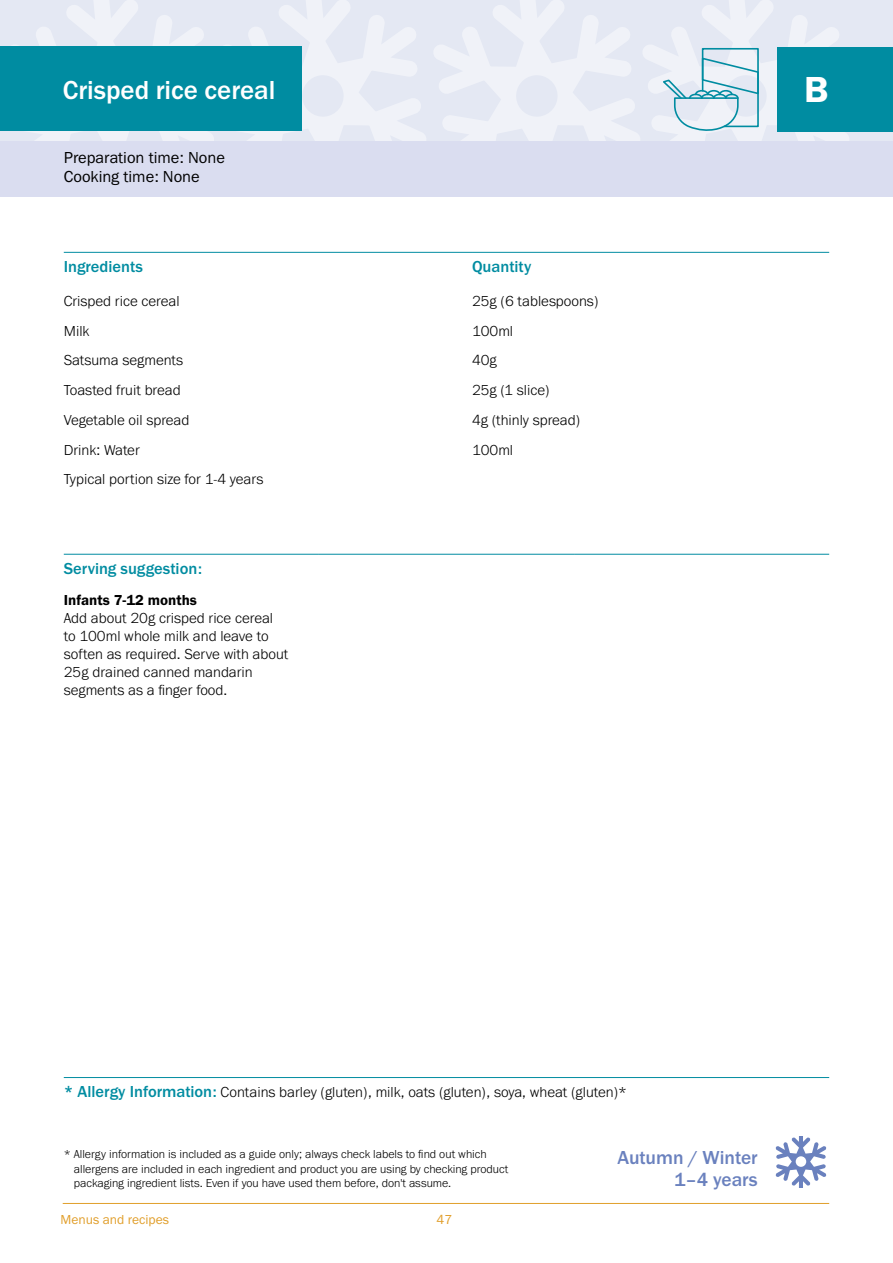
<style>
.page{position:relative;width:893px;height:1263px;background:#fff}
.page>*{position:absolute;margin:0;border:0;box-sizing:border-box;transform-origin:0 0}
.Tabs_text{font:37.5px "Franklin Gothic URW Dem";color:#fff}
.t1{font:500 27px "Franklin Gothic URW";color:#fff}
.Autumn_Winter_text_a{font:500 19.5px "Franklin Gothic URW";color:#6a81be}
.H5___Ingredients___M{font:500 16.5px "Franklin Gothic URW";color:#008ca1}
.Prep_time___cook_tim{font:16.5px/19.8px "Franklin Gothic URW Boo";color:#000}
.Serving_suggetsions{font:300 15px/18px "Franklin Gothic URW";color:#000}
.recipe_list{font:300 15px "Franklin Gothic URW";color:#000}
.t2{font:13.5px "Franklin Gothic URW Boo";color:#e19f2c}
.Footnote{font:300 12px/14.4px "Franklin Gothic URW";color:#000}
.s1{font-family:"Franklin Gothic URW Dem";font-weight:400}
.s2{font-weight:500;font-size:16.5px;color:#008ca1}
</style>
<div class="page">
<hr style="left:63px;top:1203px;width:766px;height:1px;background:#e19f2c">
<hr style="left:64px;top:252px;width:408px;height:1px;background:#008ca1">
<hr style="left:472px;top:252px;width:357px;height:1px;background:#008ca1">
<div style="left:0;top:0;width:893px;height:196px;background:#e4e8f3"></div>
<svg style="left:7px;top:0;width:419px;height:141px"></svg>
<div style="left:0;top:47px;width:302px;height:84px;background:#008ca1"></div>
<div style="left:0;top:141px;width:893px;height:56px;background:#daddf0"></div>
<div style="left:777px;top:47px;width:116px;height:84px;background:#008ca1"></div>
<svg style="left:434px;top:0;width:415px;height:141px"></svg>
<hr style="left:64px;top:554px;width:255px;height:1px;background:#008ca1">
<hr style="left:319px;top:554px;width:255px;height:1px;background:#008ca1">
<hr style="left:574px;top:554px;width:255px;height:1px;background:#008ca1">
<hr style="left:64px;top:1077px;width:765px;height:1px;background:#008ca1">
<svg style="left:775px;top:1136px;width:51px;height:51px"></svg>
<h2 class="t1" style="left:63px;top:73px;width:214px">Crisped rice cereal</h2>
<p class="Tabs_text" style="left:804px;top:66px;width:26px">B</p>
<p class="Prep_time___cook_tim" style="left:64px;top:147px;width:163px">Preparation time: None<br>Cooking time: None</p>
<h5 class="H5___Ingredients___M" style="left:64px;top:256px;width:81px">Ingredients</h5>
<h5 class="H5___Ingredients___M" style="left:472px;top:256px;width:61px">Quantity</h5>
<p class="recipe_list" style="left:64px;top:291px;width:117px">Crisped rice cereal</p>
<p class="recipe_list" style="left:472px;top:291px;width:128px">25g (6 tablespoons)</p>
<p class="recipe_list" style="left:64px;top:321px;width:27px">Milk</p>
<p class="recipe_list" style="left:472px;top:321px;width:43px">100ml</p>
<p class="recipe_list" style="left:64px;top:351px;width:121px">Satsuma segments</p>
<p class="recipe_list" style="left:472px;top:351px;width:26px">40g</p>
<p class="recipe_list" style="left:64px;top:381px;width:118px">Toasted fruit bread</p>
<p class="recipe_list" style="left:472px;top:381px;width:79px">25g (1 slice)</p>
<p class="recipe_list" style="left:64px;top:411px;width:127px">Vegetable oil spread</p>
<p class="recipe_list" style="left:472px;top:411px;width:110px">4g (thinly spread)</p>
<p class="recipe_list" style="left:64px;top:440px;width:78px">Drink: Water</p>
<p class="recipe_list" style="left:472px;top:440px;width:43px">100ml</p>
<p class="recipe_list" style="left:64px;top:470px;width:201px">Typical portion size for 1-4 years</p>
<h5 class="H5___Ingredients___M" style="left:64px;top:558px;width:140px">Serving suggestion:</h5>
<p class="Serving_suggetsions" style="left:64px;top:591px;width:226px"><span class="s1">Infants 7-12 months<br></span>Add about 20g crisped rice cereal to 100ml whole milk and leave to soften as required. Serve with about<br>25g drained canned mandarin segments as a finger food.</p>
<p class="Serving_suggetsions" style="left:64px;top:1083px;width:565px"><span class="s2">* Allergy Information:</span> Contains barley (gluten), milk, oats (gluten), soya, wheat (gluten)*</p>
<p class="Footnote" style="left:74px;top:1147px;width:436px;text-indent:-10px">* Allergy information is included as a guide only; always check labels to find out which allergens are included in each ingredient and product you are using by checking product packaging ingredient lists. Even if you have used them before, don't assume.</p>
<p class="t2" style="left:61px;top:1211px;width:110px">Menus and recipes</p>
<p class="t2" style="left:436px;top:1211px;width:17px">47</p>
<p class="Autumn_Winter_text_a" style="left:617px;top:1145px;width:142px">Autumn / Winter</p>
<p class="Autumn_Winter_text_a" style="left:674px;top:1168px;width:85px">1–4 years</p>
</div>
